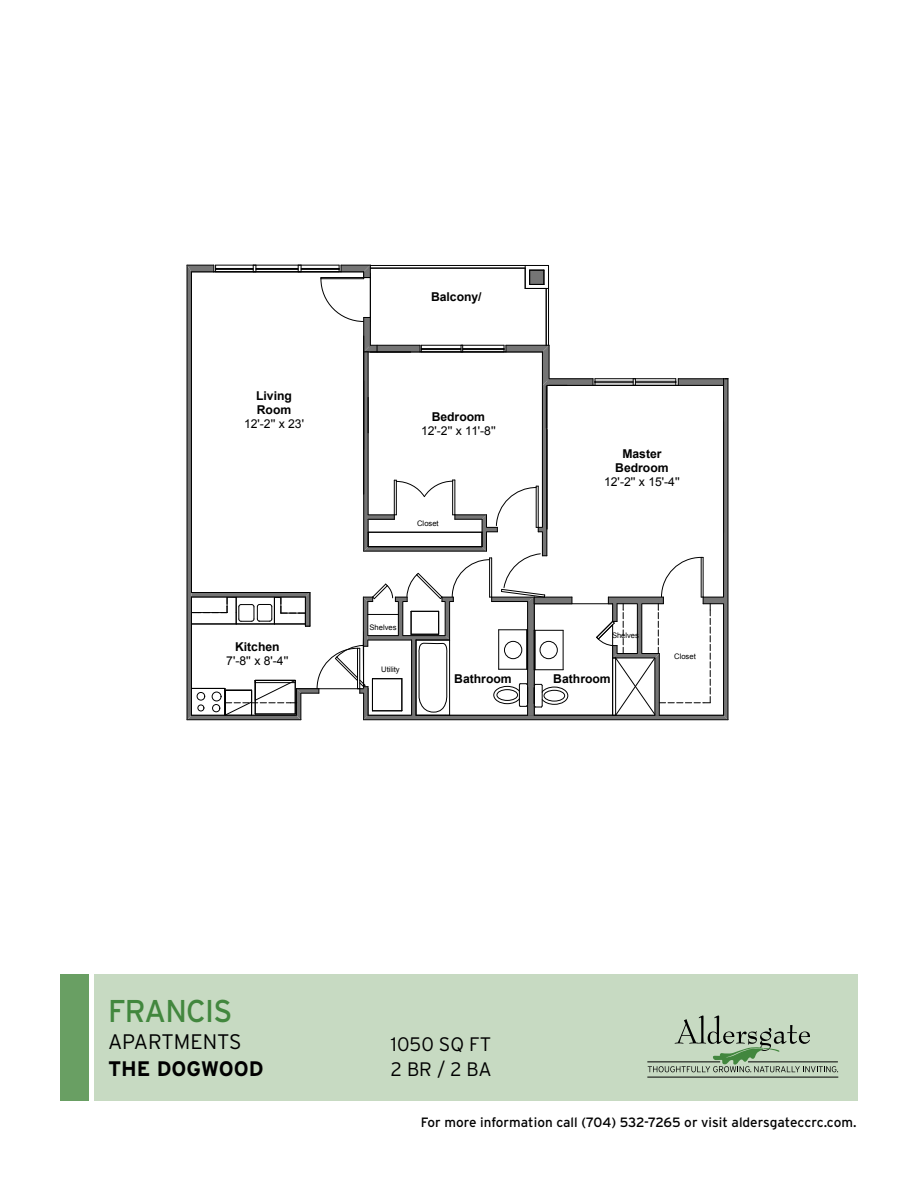
<style>
.page{position:relative;width:918px;height:1188px;background:#fff}
.page>*{position:absolute;margin:0;border:0;box-sizing:border-box;transform-origin:0 0}
.t1{font:31.5px "Interstate";letter-spacing:-.025em;color:#42873e;scale:.96 1}
.t2{font:300 21px "Interstate";color:#000}
.t3{font:700 21px "Interstate";color:#000}
.t4{font:300 19.5px/25.5px "Interstate";color:#000}
.t5{font:13.5px "Interstate";color:#000}
.t6{font:700 12.15px/14px "Arial";color:#000}
.t7{font:12.15px "Arial";letter-spacing:-.005em;color:#000}
.t8{font:7.65px "Arial";color:#000}
</style>
<div class="page">
<div style="left:94px;top:974px;width:763px;height:126px;background:#c7dac2"></div>
<div style="left:61px;top:974px;width:28px;height:126px;background:#699f63"></div>
<hr style="left:647px;top:1062px;width:73px;height:1px;background:#000">
<hr style="left:647px;top:1077px;width:191px;height:1px;background:#000">
<svg style="left:648px;top:1016px;width:190px;height:56px"></svg>
<hr style="left:728px;top:379px;width:1px;height:341px;background:#000">
<svg style="left:187px;top:265px;width:541px;height:455px"></svg>
<div style="left:544px;top:690px;width:21px;height:11px;border:1px solid #020202;border-radius:50%"></div>
<div style="left:504px;top:641px;width:18px;height:18px;border:1px solid #020202;border-radius:50%"></div>
<div style="left:540px;top:641px;width:18px;height:18px;border:1px solid #020202;border-radius:50%"></div>
<p class="t6" style="left:256px;top:390px;width:37px">Living<br>Room</p>
<p class="t7" style="left:244px;top:416px;width:62px">12'-2'' x 23'</p>
<p class="t6" style="left:235px;top:640px;width:46px">Kitchen</p>
<p class="t7" style="left:226px;top:653px;width:64px">7'-8'' x 8'-4''</p>
<p class="t6" style="left:431px;top:290px;width:52px">Balcony/</p>
<p class="t6" style="left:432px;top:410px;width:55px">Bedroom</p>
<p class="t7" style="left:421px;top:423px;width:76px">12'-2'' x 11'-8''</p>
<p class="t8" style="left:417px;top:518px;width:23px">Closet</p>
<p class="t6" style="left:615px;top:447px;width:55px;text-align:center">Master<br>Bedroom</p>
<p class="t7" style="left:604px;top:473px;width:77px">12'-2'' x 15'-4''</p>
<p class="t8" style="left:370px;top:622px;width:29px">Shelves</p>
<p class="t8" style="left:381px;top:664px;width:20px">Utility</p>
<p class="t8" style="left:612px;top:630px;width:29px">Shelves</p>
<p class="t6" style="left:454px;top:672px;width:59px">Bathroom</p>
<p class="t6" style="left:553px;top:672px;width:59px">Bathroom</p>
<p class="t8" style="left:674px;top:651px;width:23px">Closet</p>
<h1 class="t1" style="left:108px;top:993px;width:131px">FRANCIS</h1>
<h2 class="t2" style="left:108px;top:1030px;width:135px">APARTMENTS</h2>
<h2 class="t3" style="left:108px;top:1057px;width:157px">THE DOGWOOD</h2>
<h3 class="t4" style="left:391px;top:1031px;width:102px">1050 SQ FT<br>2 BR / 2 BA</h3>
<p class="t5" style="left:421px;top:1115px;width:437px">For more information call (704) 532-7265 or visit aldersgateccrc.com.</p>
</div>
